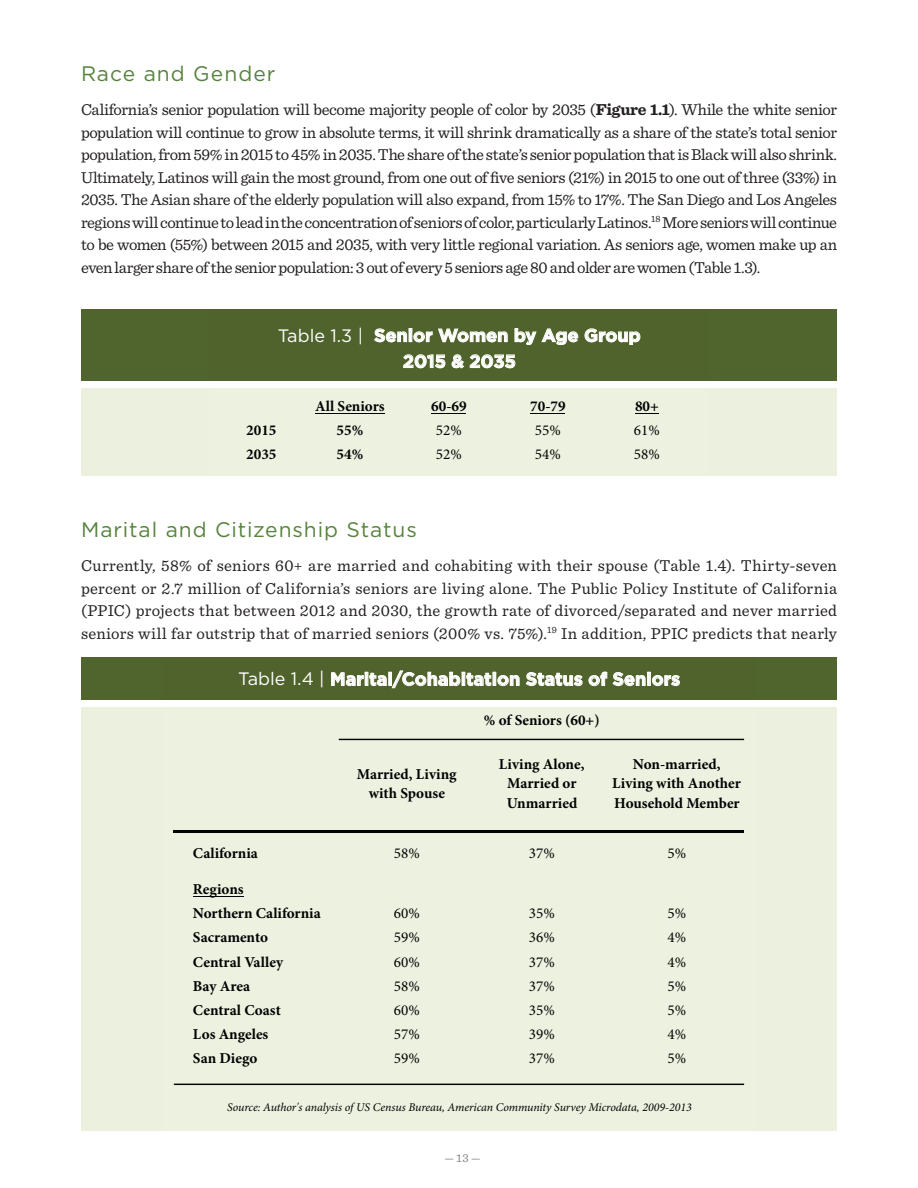
<style>
.page{position:relative;width:918px;height:1188px;background:#fff}
.page>*{position:absolute;margin:0;border:0;box-sizing:border-box;transform-origin:0 0}
.t1{font:21px "Gotham";letter-spacing:.045em;color:#57833d}
.t2{font:700 18px/26px "Gotham";color:#fff;text-align:center}
.t3{font:16.5px/22.5px "Sentinel";color:#231f20;text-align:justify}
.t4{font:700 15.15px/19.5px "Minion Pro";color:#010203;text-align:center}
.t5{font:15.15px "Minion Pro";color:#010203}
.t6{font:12px "Sentinel";color:#808285}
.t7{font:italic 11.85px "Minion Pro";letter-spacing:-.005em;color:#010203}
.s1{font-weight:700}
.s2{font-weight:400}
</style>
<div class="page">
<div style="left:81px;top:310px;width:756px;height:74px;background:#50642d"></div>
<div style="left:81px;top:657px;width:756px;height:46px;background:#50642d"></div>
<div style="left:81px;top:381px;width:756px;height:94px;background:#ecf0df"></div>
<div style="left:81px;top:703px;width:756px;height:428px;background:#ecf0df"></div>
<hr style="left:193px;top:896px;width:50px;height:1px;background:#010203">
<svg style="left:331px;top:671px;width:189px;height:17px"></svg>
<svg style="left:526px;top:672px;width:57px;height:14px"></svg>
<svg style="left:589px;top:672px;width:18px;height:14px"></svg>
<svg style="left:613px;top:672px;width:67px;height:14px"></svg>
<hr style="left:339px;top:739px;width:405px;height:1px;background:#010203">
<hr style="left:174px;top:830px;width:570px;height:3px;background:#010203">
<hr style="left:174px;top:1084px;width:570px;height:1px;background:#010203">
<hr style="left:315px;top:413px;width:69px;height:1px;background:#010203">
<hr style="left:431px;top:413px;width:35px;height:1px;background:#010203">
<hr style="left:530px;top:413px;width:35px;height:1px;background:#010203">
<svg style="left:635px;top:413px;width:23px;height:1px"></svg>
<svg style="left:374px;top:328px;width:134px;height:14px"></svg>
<svg style="left:515px;top:328px;width:63px;height:17px"></svg>
<svg style="left:585px;top:328px;width:55px;height:17px"></svg>
<svg style="left:403px;top:354px;width:42px;height:14px"></svg>
<svg style="left:452px;top:354px;width:12px;height:14px"></svg>
<svg style="left:470px;top:354px;width:45px;height:14px"></svg>
<div style="left:81px;top:381px;width:756px;height:6px;background:#fff"></div>
<div style="left:81px;top:700px;width:756px;height:6px;background:#fff"></div>
<p class="t1" style="left:81px;top:62px;width:196px">Race and Gender</p>
<p class="t3" style="left:81px;top:97px;width:758px">California’s senior population will become majority people of color by 2035 (<span class="s1">Figure 1.1</span>). While the white senior population will continue to grow in absolute terms, it will shrink dramatically as a share of the state’s total senior population, from 59% in 2015 to 45% in 2035. The share of the state’s senior population that is Black will also shrink.<br>Ultimately, Latinos will gain the most ground, from one out of five seniors (21%) in 2015 to one out of three (33%) in 2035. The Asian share of the elderly population will also expand, from 15% to 17%. The San Diego and Los Angeles regions will continue to lead in the concentration of seniors of color, particularly Latinos.<sup>18</sup> More seniors will continue to be women (55%) between 2015 and 2035, with very little regional variation. As seniors age, women make up an even larger share of the senior population: 3 out of every 5 seniors age 80 and older are women (Table 1.3).</p>
<p class="t2" style="left:278px;top:322px;width:364px"><span class="s2">Table 1.3 |</span> Senior Women by Age Group<br>2015 &amp; 2035</p>
<p class="t4" style="left:315px;top:397px;width:71px">All Seniors</p>
<p class="t4" style="left:431px;top:397px;width:37px">60-69</p>
<p class="t4" style="left:530px;top:397px;width:37px">70-79</p>
<p class="t4" style="left:635px;top:397px;width:25px">80+</p>
<p class="t4" style="left:246px;top:421px;width:32px">2015</p>
<p class="t4" style="left:337px;top:421px;width:28px">55%</p>
<p class="t5" style="left:436px;top:421px;width:27px">52%</p>
<p class="t5" style="left:535px;top:421px;width:27px">55%</p>
<p class="t5" style="left:634px;top:421px;width:27px">61%</p>
<p class="t4" style="left:246px;top:445px;width:32px">2035</p>
<p class="t4" style="left:337px;top:445px;width:28px">54%</p>
<p class="t5" style="left:436px;top:445px;width:27px">52%</p>
<p class="t5" style="left:535px;top:445px;width:27px">54%</p>
<p class="t5" style="left:634px;top:445px;width:27px">58%</p>
<p class="t1" style="left:81px;top:518px;width:337px">Marital and Citizenship Status</p>
<p class="t3" style="left:81px;top:553px;width:758px">Currently, 58% of seniors 60+ are married and cohabiting with their spouse (Table 1.4). Thirty-seven percent or 2.7 million of California’s seniors are living alone. The Public Policy Institute of California (PPIC) projects that between 2012 and 2030, the growth rate of divorced/separated and never married seniors will far outstrip that of married seniors (200% vs. 75%).<sup>19</sup> In addition, PPIC predicts that nearly</p>
<p class="t2" style="left:238px;top:666px;width:443px"><span class="s2">Table 1.4 |</span> Marital/Cohabitation Status of Seniors</p>
<p class="t4" style="left:484px;top:711px;width:117px">% of Seniors (60+)</p>
<p class="t4" style="left:357px;top:765px;width:101px">Married, Living with Spouse</p>
<p class="t4" style="left:499px;top:755px;width:87px">Living Alone,<br>Married or<br>Unmarried</p>
<p class="t4" style="left:612px;top:755px;width:130px">Non-married,<br>Living with Another<br>Household Member</p>
<p class="t4" style="left:193px;top:844px;width:66px">California</p>
<p class="t5" style="left:394px;top:844px;width:27px">58%</p>
<p class="t5" style="left:529px;top:844px;width:27px">37%</p>
<p class="t5" style="left:667px;top:844px;width:20px">5%</p>
<p class="t4" style="left:193px;top:878px;width:129px;line-height:24.2px;text-align:left">Regions<br>Northern California</p>
<p class="t5" style="left:394px;top:904px;width:27px">60%</p>
<p class="t5" style="left:529px;top:904px;width:27px">35%</p>
<p class="t5" style="left:667px;top:904px;width:20px">5%</p>
<p class="t4" style="left:193px;top:929px;width:77px">Sacramento</p>
<p class="t5" style="left:394px;top:929px;width:27px">59%</p>
<p class="t5" style="left:529px;top:929px;width:27px">36%</p>
<p class="t5" style="left:667px;top:929px;width:20px">4%</p>
<p class="t4" style="left:193px;top:953px;width:92px">Central Valley</p>
<p class="t5" style="left:394px;top:953px;width:27px">60%</p>
<p class="t5" style="left:529px;top:953px;width:27px">37%</p>
<p class="t5" style="left:667px;top:953px;width:20px">4%</p>
<p class="t4" style="left:193px;top:977px;width:59px">Bay Area</p>
<p class="t5" style="left:394px;top:977px;width:27px">58%</p>
<p class="t5" style="left:529px;top:977px;width:27px">37%</p>
<p class="t5" style="left:667px;top:977px;width:20px">5%</p>
<p class="t4" style="left:193px;top:1001px;width:89px">Central Coast</p>
<p class="t5" style="left:394px;top:1001px;width:27px">60%</p>
<p class="t5" style="left:529px;top:1001px;width:27px">35%</p>
<p class="t5" style="left:667px;top:1001px;width:20px">5%</p>
<p class="t4" style="left:193px;top:1025px;width:77px">Los Angeles</p>
<p class="t5" style="left:394px;top:1025px;width:27px">57%</p>
<p class="t5" style="left:529px;top:1025px;width:27px">39%</p>
<p class="t5" style="left:667px;top:1025px;width:20px">4%</p>
<p class="t4" style="left:193px;top:1049px;width:66px">San Diego</p>
<p class="t5" style="left:394px;top:1049px;width:27px">59%</p>
<p class="t5" style="left:529px;top:1049px;width:27px">37%</p>
<p class="t5" style="left:667px;top:1049px;width:20px">5%</p>
<p class="t7" style="left:227px;top:1100px;width:466px">Source: Author's analysis of US Census Bureau, American Community Survey Microdata, 2009-2013</p>
<p class="t6" style="left:445px;top:1149px;width:38px">— 13 —</p>
</div>
